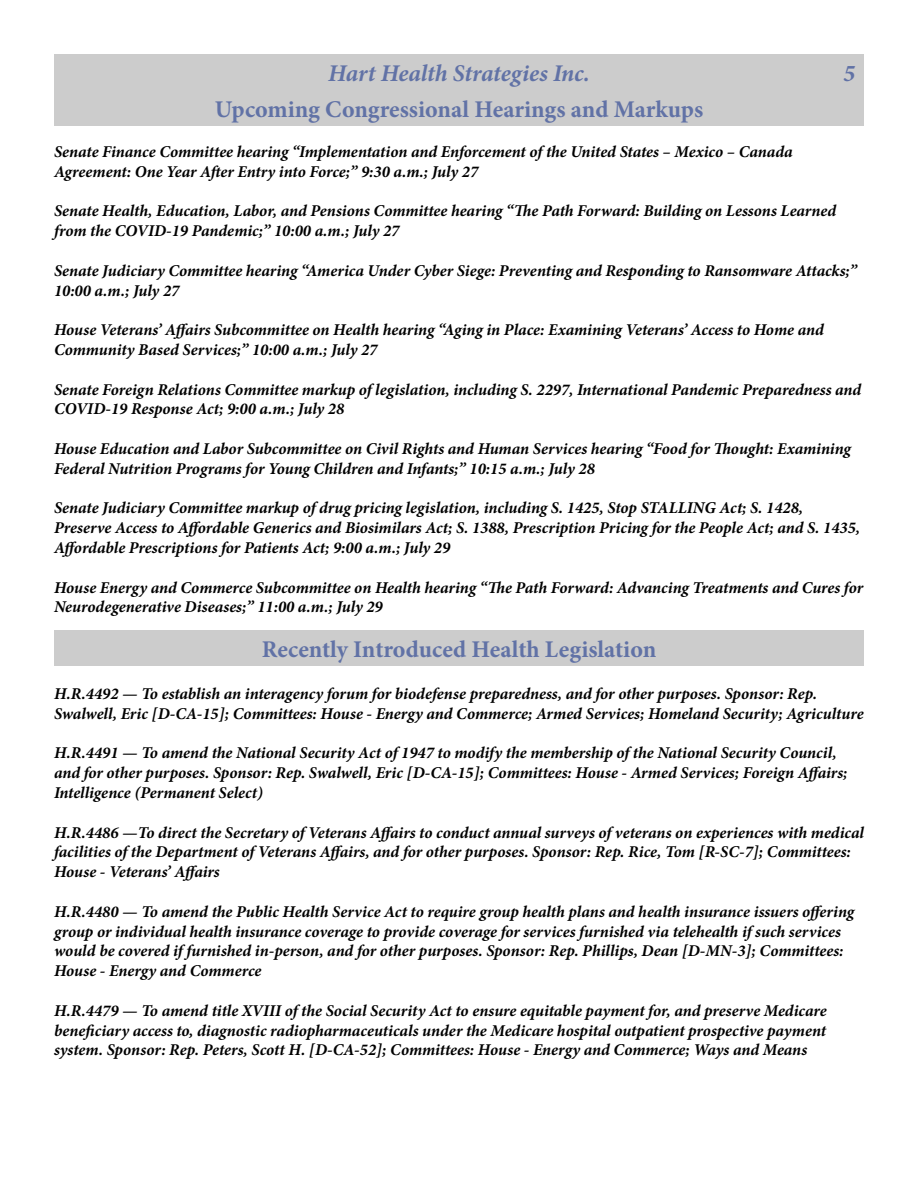
<style>
.page{position:relative;width:918px;height:1188px;background:#fff}
.page>*{position:absolute;margin:0;border:0;box-sizing:border-box;transform-origin:0 0}
.t1{font:700 24px "Minion Pro";color:#6172a6}
.t2{font:italic 700 24px "Minion Pro";letter-spacing:-.005em;color:#6172a6}
.t3{font:italic 700 16.5px/19.8px "Minion Pro";letter-spacing:-.005em;color:#000}
</style>
<div class="page">
<div style="left:54px;top:54px;width:810px;height:36px;background:#ccc"></div>
<div style="left:54px;top:630px;width:810px;height:36px;background:#ccc"></div>
<div style="left:54px;top:90px;width:810px;height:36px;background:#ccc"></div>
<h1 class="t2" style="left:328px;top:56px;width:263px">Hart Health Strategies Inc.</h1>
<h1 class="t2" style="left:844px;top:56px;width:13px">5</h1>
<h1 class="t1" style="left:215px;top:92px;width:490px">Upcoming Congressional Hearings and Markups</h1>
<p class="t3" style="left:54px;top:141px;width:740px">Senate Finance Committee hearing “Implementation and Enforcement of the United States – Mexico – Canada<br>Agreement: One Year After Entry into Force;” 9:30 a.m.; July 27</p>
<p class="t3" style="left:54px;top:201px;width:784px">Senate Health, Education, Labor, and Pensions Committee hearing “The Path Forward: Building on Lessons Learned from the COVID-19 Pandemic;” 10:00 a.m.; July 27</p>
<p class="t3" style="left:54px;top:260px;width:805px">Senate Judiciary Committee hearing “America Under Cyber Siege: Preventing and Responding to Ransomware Attacks;”<br>10:00 a.m.; July 27</p>
<p class="t3" style="left:54px;top:320px;width:771px">House Veterans’ Affairs Subcommittee on Health hearing “Aging in Place: Examining Veterans’ Access to Home and<br>Community Based Services;” 10:00 a.m.; July 27</p>
<p class="t3" style="left:54px;top:379px;width:809px">Senate Foreign Relations Committee markup of legislation, including S. 2297, International Pandemic Preparedness and<br>COVID-19 Response Act; 9:00 a.m.; July 28</p>
<p class="t3" style="left:54px;top:438px;width:798px">House Education and Labor Subcommittee on Civil Rights and Human Services hearing “Food for Thought: Examining<br>Federal Nutrition Programs for Young Children and Infants;” 10:15 a.m.; July 28</p>
<p class="t3" style="left:54px;top:498px;width:808px">Senate Judiciary Committee markup of drug pricing legislation, including S. 1425, Stop STALLING Act; S. 1428,<br>Preserve Access to Affordable Generics and Biosimilars Act; S. 1388, Prescription Pricing for the People Act; and S. 1435,<br>Affordable Prescriptions for Patients Act; 9:00 a.m.; July 29</p>
<p class="t3" style="left:54px;top:577px;width:811px">House Energy and Commerce Subcommittee on Health hearing “The Path Forward: Advancing Treatments and Cures for<br>Neurodegenerative Diseases;” 11:00 a.m.; July 29</p>
<h1 class="t1" style="left:262px;top:632px;width:396px">Recently Introduced Health Legislation</h1>
<p class="t3" style="left:54px;top:684px;width:811px">H.R.4492 — To establish an interagency forum for biodefense preparedness, and for other purposes. Sponsor: Rep.<br>Swalwell, Eric [D-CA-15]; Committees: House - Energy and Commerce; Armed Services; Homeland Security; Agriculture</p>
<p class="t3" style="left:54px;top:743px;width:795px">H.R.4491 — To amend the National Security Act of 1947 to modify the membership of the National Security Council, and for other purposes. Sponsor: Rep. Swalwell, Eric [D-CA-15]; Committees: House - Armed Services; Foreign Affairs;<br>Intelligence (Permanent Select)</p>
<p class="t3" style="left:54px;top:822px;width:812px">H.R.4486 —To direct the Secretary of Veterans Affairs to conduct annual surveys of veterans on experiences with medical facilities of the Department of Veterans Affairs, and for other purposes. Sponsor: Rep. Rice, Tom [R-SC-7]; Committees:<br>House - Veterans’ Affairs</p>
<p class="t3" style="left:54px;top:901px;width:802px">H.R.4480 — To amend the Public Health Service Act to require group health plans and health insurance issuers offering group or individual health insurance coverage to provide coverage for services furnished via telehealth if such services would be covered if furnished in-person, and for other purposes. Sponsor: Rep. Phillips, Dean [D-MN-3]; Committees:<br>House - Energy and Commerce</p>
<p class="t3" style="left:54px;top:1000px;width:774px;text-align:justify">H.R.4479 — To amend title XVIII of the Social Security Act to ensure equitable payment for, and preserve Medicare beneficiary access to, diagnostic radiopharmaceuticals under the Medicare hospital outpatient prospective payment system. Sponsor: Rep. Peters, Scott H. [D-CA-52]; Committees: House - Energy and Commerce; Ways and Means</p>
</div>
